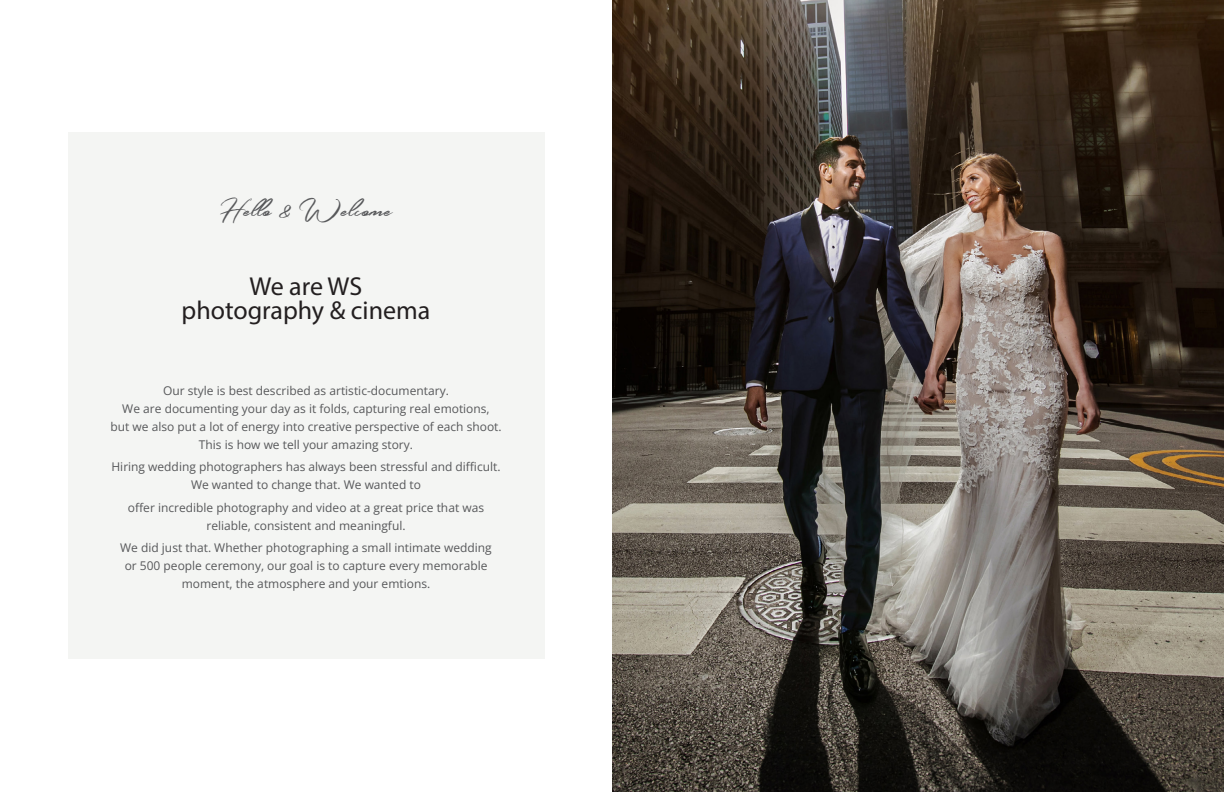
<style>
.page{position:relative;width:1224px;height:792px;background:#fff}
.page>*{position:absolute;margin:0;border:0;box-sizing:border-box;transform-origin:0 0}
.t1{font:26px/24px "Myriad Pro";color:#231f20;text-align:center}
.t2{font:26px "Simpletune Free Personal Use";color:#57585a}
.t3{font:12px/18px "Open Sans";color:#57585a;text-align:center}
</style>
<div class="page">
<div style="left:68px;top:133px;width:476px;height:526px;background:#f4f5f3"></div>
<img style="left:612px;top:0;width:612px;height:792px">
<h1 class="t2" style="left:220px;top:191px;width:174px">Hello &amp; Welcome</h1>
<h1 class="t1" style="left:182px;top:274px;width:250px">We are WS photography &amp; cinema</h1>
<p class="t3" style="left:110px;top:381px;width:393px">Our style is best described as artistic-documentary.<br>We are documenting your day as it folds, capturing real emotions,<br>but we also put a lot of energy into creative perspective of each shoot.<br>This is how we tell your amazing story.</p>
<p class="t3" style="left:111px;top:458px;width:391px">Hiring wedding photographers has always been stressful and difficult.<br>We wanted to change that. We wanted to</p>
<p class="t3" style="left:128px;top:498px;width:358px">offer incredible photography and video at a great price that was reliable, consistent and meaningful.</p>
<p class="t3" style="left:120px;top:539px;width:373px">We did just that. Whether photographing a small intimate wedding or 500 people ceremony, our goal is to capture every memorable moment, the atmosphere and your emtions.</p>
</div>
